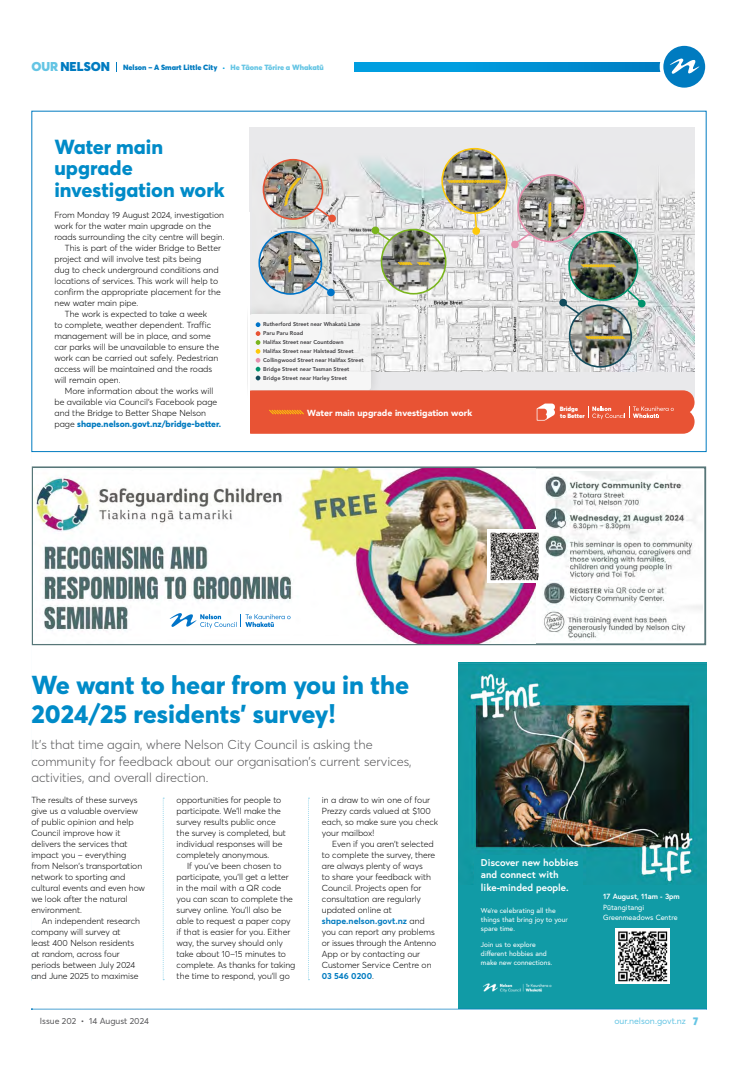
<style>
.page{position:relative;width:738px;height:1078px;background:#fff}
.page>*{position:absolute;margin:0;border:0;box-sizing:border-box;transform-origin:0 0}
.t1{font:800 25.6px/28.4px "Averta";color:#008bc8}
.t2{font:800 20.1px/21px "Averta";color:#008bc8}
.t3{font:300 12.8px/16.5px "Averta";color:#58585a}
.t4{font:700 9.9px/12.5px "Europa";color:#fff}
.t5{font:900 8.8px "Avenir";color:#fff}
.t6{font:300 8.7px/11px "Averta";color:#000}
.t7{font:800 8.7px "Averta";color:#007abf}
.t8{font:8.7px "Averta";color:#58585a}
.t9{font:8.7px "Averta";color:#65c5e4}
.t10{font:900 7.5px "Averta";color:#007bc0}
.t11{font:7.5px/10.2px "Europa";color:#fff}
.t12{font:700 7.5px "Europa";color:#fff}
.t13{font:7.1px/9px "Europa";color:#fff}
.t14{font:900 6.2px "Averta";color:#fff}
.t15{font:800 5.5px/9px "Avenir";color:#3e3d40}
.s1{font-size:12.6px}
.s2{font-size:12.6px;color:#65c5e4}
.s3{font-weight:300;font-size:8.7px;color:#009ee0}
.s4{color:#65c5e4}
.s5{font-weight:300;color:#000}
.s6{font-family:"Myriad Pro";font-weight:600}
.s7{font-weight:700;color:#007bc0}
.s8{font-weight:900;font-size:11px}
</style>
<div class="page">
<svg style="left:308px;top:797px;width:1px;height:182px"></svg>
<svg style="left:163px;top:797px;width:1px;height:182px"></svg>
<div style="left:249px;top:127px;width:445px;height:271px;background:#e9e9eb"></div>
<img style="left:261px;top:153px;width:433px;height:219px">
<div style="left:328px;top:214px;width:7px;height:8px;background:#e85334;border-radius:50%"></div>
<svg style="left:371px;top:226px;width:8px;height:8px"></svg>
<div style="left:472px;top:227px;width:7px;height:8px;background:#fdc809;border-radius:50%"></div>
<svg style="left:510px;top:240px;width:8px;height:8px"></svg>
<div style="left:327px;top:288px;width:7px;height:8px;background:#0074c8;border-radius:50%"></div>
<div style="left:637px;top:300px;width:8px;height:7px;background:#00926c;border-radius:50%"></div>
<div style="left:559px;top:299px;width:7px;height:7px;background:#114b5c;border-radius:50%"></div>
<img style="left:263px;top:160px;width:59px;height:59px;border-radius:30px">
<div style="left:262px;top:159px;width:61px;height:61px;border:2px solid #e85334;border-radius:50%"></div>
<svg style="left:283px;top:177px;width:18px;height:30px"></svg>
<img style="left:259px;top:232px;width:62px;height:62px;border-radius:31px">
<div style="left:258px;top:231px;width:64px;height:64px;border:2px solid #0074c8;border-radius:50%"></div>
<svg style="left:287px;top:254px;width:5px;height:19px"></svg>
<img style="left:442px;top:149px;width:64px;height:64px;border-radius:32px">
<div style="left:441px;top:148px;width:66px;height:66px;border:2px solid #fdc809;border-radius:50%"></div>
<svg style="left:446px;top:179px;width:55px;height:5px"></svg>
<img style="left:517px;top:175px;width:67px;height:67px;border-radius:33px">
<div style="left:517px;top:174px;width:68px;height:68px;border:2px solid #e68fad;border-radius:50%"></div>
<svg style="left:547px;top:201px;width:4px;height:27px"></svg>
<img style="left:381px;top:229px;width:64px;height:65px;border-radius:32px">
<div style="left:380px;top:229px;width:66px;height:65px;border:2px solid #7ab51d;border-radius:50%"></div>
<svg style="left:397px;top:261px;width:33px;height:5px"></svg>
<img style="left:568px;top:232px;width:69px;height:68px;border-radius:34px">
<div style="left:568px;top:231px;width:69px;height:70px;border:2px solid #00926c;border-radius:50%"></div>
<svg style="left:580px;top:263px;width:36px;height:5px"></svg>
<img style="left:569px;top:305px;width:61px;height:62px;border-radius:31px">
<div style="left:568px;top:304px;width:63px;height:63px;border:2px solid #114b5c;border-radius:50%"></div>
<svg style="left:584px;top:335px;width:41px;height:5px"></svg>
<svg style="left:313px;top:205px;width:18px;height:14px"></svg>
<svg style="left:375px;top:230px;width:17px;height:13px"></svg>
<svg style="left:312px;top:279px;width:18px;height:13px"></svg>
<svg style="left:563px;top:302px;width:17px;height:14px"></svg>
<svg style="left:625px;top:288px;width:16px;height:15px"></svg>
<svg style="left:514px;top:231px;width:18px;height:13px"></svg>
<svg style="left:473px;top:212px;width:4px;height:17px"></svg>
<div style="left:248px;top:302px;width:134px;height:100px;background:#000;opacity:.15"></div>
<div style="left:249px;top:314px;width:122px;height:76px;background:#f6f6f6;border-radius:3px"></div>
<svg style="left:249px;top:390px;width:446px;height:43px;background:#e8593b"></svg>
<svg style="left:255px;top:322px;width:5px;height:58px"></svg>
<hr style="left:248px;top:212px;width:1px;height:222px;background:#fff">
<div style="left:458px;top:884px;width:248px;height:124px;background:#119ba6"></div>
<img style="left:614px;top:928px;width:55px;height:54px">
<img style="left:458px;top:662px;width:248px;height:222px">
<div style="left:474px;top:854px;width:108px;height:50px;background:#119ba6"></div>
<img style="left:473px;top:974px;width:86px;height:26px">
<div style="left:32px;top:466px;width:673px;height:179px;border:2px solid #577678"></div>
<img style="left:34px;top:468px;width:501px;height:175px">
<img style="left:543px;top:471px;width:159px;height:168px">
<img style="left:487px;top:529px;width:52px;height:53px">
<svg style="left:169px;top:613px;width:121px;height:15px"></svg>
<svg style="left:354px;top:62px;width:305px;height:9px;background:#0092d5"></svg>
<svg style="left:659px;top:46px;width:47px;height:42px"></svg>
<svg style="left:31px;top:1008px;width:676px;height:1px"></svg>
<p class="t10" style="left:-2px;top:62px;width:327px"><span class="s1">LSON</span><span class="s2">OUR</span> <span class="s1">NELSON</span> Nelson – A Smart Little City <span class="s3">•</span> <span class="s4">He Tāone Tōrire a Whakatū</span></p>
<h2 class="t2" style="left:54px;top:136px;width:172px">Water main upgrade investigation work</h2>
<p class="t6" style="left:54px;top:209px;width:171px">From Monday 19 August 2024, investigation</p>
<p class="t6" style="left:54px;top:220px;width:158px">work for the water main upgrade on the</p>
<p class="t6" style="left:54px;top:231px;width:171px">roads surrounding the city centre will begin.</p>
<p class="t6" style="left:65px;top:242px;width:158px">This is part of the wider Bridge to Better</p>
<p class="t6" style="left:54px;top:253px;width:148px">project and will involve test pits being</p>
<p class="t6" style="left:54px;top:264px;width:165px">dug to check underground conditions and</p>
<p class="t6" style="left:54px;top:275px;width:165px">locations of services. This work will help to</p>
<p class="t6" style="left:54px;top:286px;width:168px">confirm the appropriate placement for the</p>
<p class="t6" style="left:54px;top:297px;width:85px">new water main pipe.</p>
<p class="t6" style="left:65px;top:308px;width:144px">The work is expected to take a week</p>
<p class="t6" style="left:54px;top:319px;width:158px">to complete, weather dependent. Traffic</p>
<p class="t6" style="left:54px;top:330px;width:158px">management will be in place, and some</p>
<p class="t6" style="left:54px;top:341px;width:166px">car parks will be unavailable to ensure the</p>
<p class="t6" style="left:54px;top:352px;width:165px">work can be carried out safely. Pedestrian</p>
<p class="t6" style="left:54px;top:363px;width:159px">access will be maintained and the roads</p>
<p class="t6" style="left:54px;top:374px;width:67px">will remain open.</p>
<p class="t6" style="left:65px;top:385px;width:150px">More information about the works will</p>
<p class="t6" style="left:54px;top:395px;width:164px">be available via Council’s Facebook page</p>
<p class="t6" style="left:54px;top:406px;width:153px">and the Bridge to Better Shape Nelson</p>
<p class="t7" style="left:54px;top:417px;width:168px"><span class="s5">page</span> shape.nelson.govt.nz/bridge-better.</p>
<p class="t15" style="left:263px;top:320px;width:102px">Rutherford Street near Whakat<span class="s6">ū</span> Lane<br>Paru Paru Road<br>Halifax Street near Countdown<br>Halifax Street near Halstead Street<br>Collingwood Street near Halifax Street<br>Bridge Street near Tasman Street<br>Bridge Street near Harley Street</p>
<p class="t14" style="left:559px;top:404px;width:20px">Bridge</p>
<p class="t5" style="left:307px;top:407px;width:166px">Water main upgrade investigation work</p>
<p class="t14" style="left:559px;top:411px;width:26px">to Better</p>
<h1 class="t1" style="left:31px;top:669px;width:379px">We want to hear from you in the<br>2024/25 residents’ survey!</h1>
<h3 class="t3" style="left:31px;top:736px;width:381px">It’s that time again, where Nelson City Council is asking the community for feedback about our organisation’s current services, activities, and overall direction.</h3>
<p class="t6" style="left:31px;top:794px;width:115px">The results of these surveys give us a valuable overview of public opinion and help<br>Council improve how it delivers the services that impact you – everything from Nelson’s transportation network to sporting and cultural events and even how we look after the natural environment.</p>
<p class="t6" style="left:31px;top:914px;width:110px;text-indent:10px">An independent research company will survey at least 400 Nelson residents at random, across four periods between July 2024 and June 2025 to maximise</p>
<p class="t6" style="left:321px;top:794px;width:118px">in a draw to win one of four<br>Prezzy cards valued at $100 each, so make sure you check your mailbox!</p>
<p class="t6" style="left:321px;top:837px;width:116px;text-indent:10px">Even if you aren’t selected to complete the survey, there are always plenty of ways<br>to share your feedback with<br>Council. Projects open for consultation are regularly updated online at <span class="s7">shape.nelson.govt.nz</span> and you can report any problems or issues through the Antenno<br>App or by contacting our<br>Customer Service Centre on<br><span class="s7">03 546 0200</span>.</p>
<p class="t6" style="left:176px;top:794px;width:111px">opportunities for people to participate. We’ll make the survey results public once the survey is completed, but individual responses will be completely anonymous.</p>
<p class="t6" style="left:176px;top:859px;width:120px;text-indent:10px">If you've been chosen to participate, you’ll get a letter in the mail with a QR code you can scan to complete the survey online. You’ll also be able to request a paper copy if that is easier for you. Either way, the survey should only take about 10–15 minutes to complete. As thanks for taking the time to respond, you’ll go</p>
<p class="t4" style="left:480px;top:855px;width:99px">Discover new hobbies and connect with like-minded people.</p>
<p class="t13" style="left:480px;top:906px;width:88px">We’re celebrating all the things that bring joy to your spare time.</p>
<p class="t13" style="left:480px;top:939px;width:73px">Join us to explore different hobbies and make new connections.</p>
<p class="t12" style="left:602px;top:891px;width:78px">17 August, 11am - 3pm</p>
<p class="t11" style="left:602px;top:901px;width:76px">Pūtangitangi<br>Greenmeadows Centre</p>
<p class="t8" style="left:40px;top:1014px;width:110px">Issue 202 • 14 August 2024</p>
<p class="t9" style="left:614px;top:1014px;width:85px">our.nelson.govt.nz <span class="s8">7</span></p>
</div>
